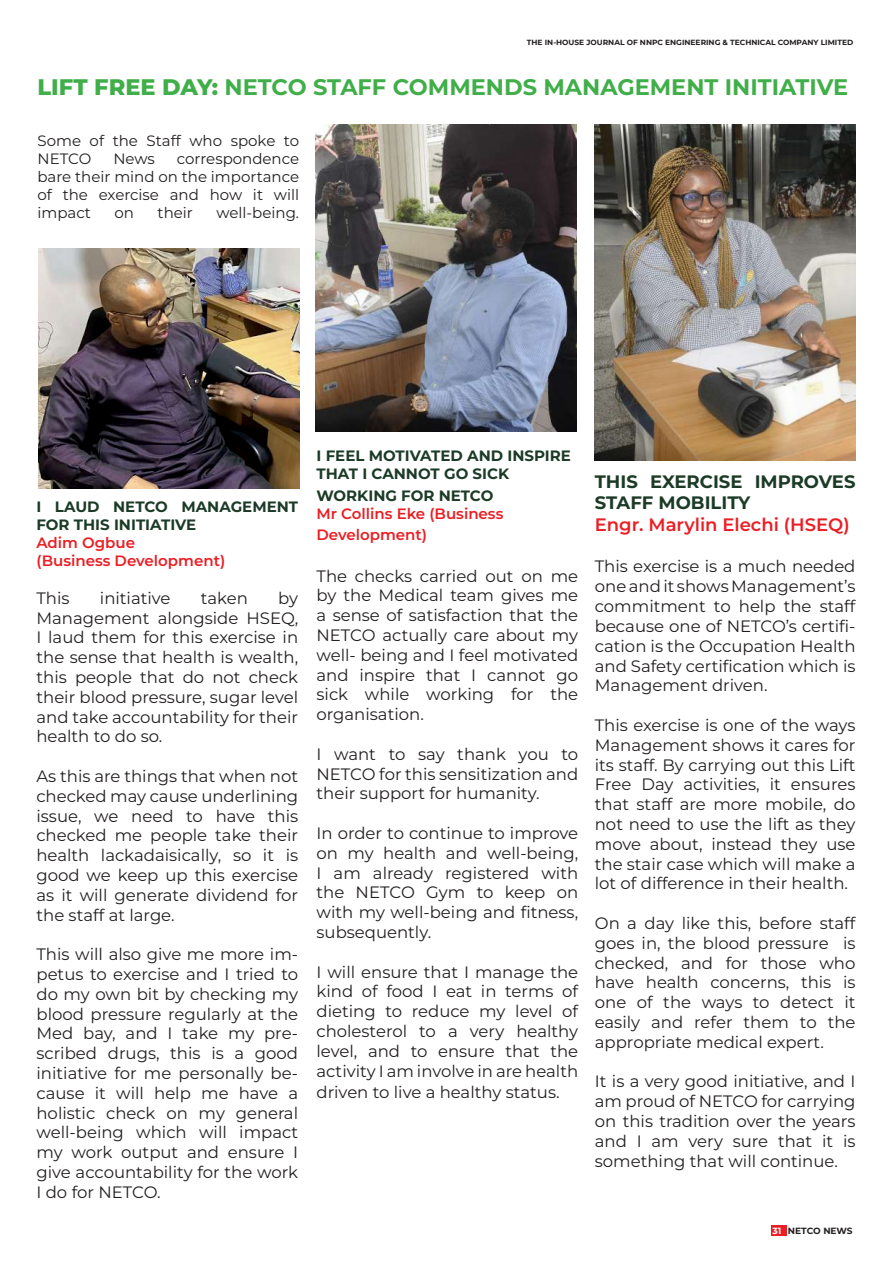
<style>
.page{position:relative;width:893px;height:1263px;background:#fff}
.page>*{position:absolute;margin:0;border:0;box-sizing:border-box;transform-origin:0 0}
.t1{font:700 22.5px "Montserrat";color:#40ae49}
.t2{font:700 18px/21.6px "Montserrat";color:#1c3b27}
.t3{font:600 18px "Montserrat";color:#ea1e24}
.t4{font:16.5px/19.8px "Montserrat";color:#231f20;text-align:justify}
.t5{font:15px/18px "Montserrat";color:#231f20}
.t6{font:700 15px/18px "Montserrat";color:#1c3b27}
.t7{font:600 15px/18px "Montserrat";color:#ea1e24}
.t8{font:700 9px "Montserrat";letter-spacing:-.005em;color:#231f20}
.t9{font:700 7.5px "Montserrat";color:#231f20}
.s1{font-weight:800}
.s2{color:#fff}
</style>
<div class="page">
<div style="left:771px;top:1225px;width:15px;height:11px;background:#ea1e24"></div>
<img style="left:39px;top:249px;width:260px;height:240px">
<img style="left:316px;top:125px;width:260px;height:307px">
<img style="left:595px;top:125px;width:260px;height:336px">
<p class="t9" style="left:527px;top:37px;width:328px">THE IN-HOUSE JOURNAL OF NNPC ENGINEERING &amp; TECHNICAL COMPANY LIMITED</p>
<h1 class="t1" style="left:38px;top:72px;width:812px"><span class="s1">LIFT FREE DAY:</span> NETCO STAFF COMMENDS MANAGEMENT INITIATIVE</h1>
<p class="t5" style="left:38px;top:131px;width:263px">Some of the Staff who spoke to<br>NETCO</p>
<p class="t5" style="left:38px;top:149px;width:263px;text-align:justify;text-indent:139px">correspondence bare their mind on the importance of the exercise and how it will impact</p>
<p class="t5" style="left:113px;top:149px;width:43px">News</p>
<p class="t5" style="left:115px;top:203px;width:21px">on</p>
<p class="t5" style="left:158px;top:203px;width:37px">their</p>
<p class="t5" style="left:216px;top:203px;width:84px">well-being.</p>
<p class="t6" style="left:36px;top:497px;width:263px">I LAUD NETCO MANAGEMENT<br>FOR THIS INITIATIVE</p>
<p class="t7" style="left:36px;top:533px;width:190px">Adim Ogbue<br>(Business Development)</p>
<p class="t4" style="left:36px;top:588px;width:35px">This</p>
<p class="t4" style="left:100px;top:588px;width:72px">initiative</p>
<p class="t4" style="left:201px;top:588px;width:49px">taken</p>
<p class="t4" style="left:36px;top:588px;width:263px;text-indent:242px">by Management alongside HSEQ, I laud them for this exercise in the sense that health is wealth, this people that do not check their blood pressure, sugar level and take accountability for their health to do so.</p>
<p class="t4" style="left:36px;top:766px;width:263px">As this are things that when not checked may cause underlining issue, we need to have this checked me people take their health lackadaisically, so it is good we keep up this exercise as it will generate dividend for the staff at large.</p>
<p class="t4" style="left:36px;top:944px;width:263px">This will also give me more im&shy;petus to exercise and I tried to do my own bit by checking my blood pressure regularly at the Med bay, and I take my pre&shy;scribed drugs, this is a good initiative for me personally be&shy;cause it will help me have a holistic check on my general well-being which will impact my work output and ensure I give accountability for the work I do for NETCO.</p>
<p class="t6" style="left:316px;top:446px;width:256px">I FEEL MOTIVATED AND INSPIRE<br>THAT I CANNOT GO SICK</p>
<p class="t6" style="left:316px;top:486px;width:178px">WORKING FOR NETCO</p>
<p class="t7" style="left:316px;top:502px;width:188px;line-height:21.6px">Mr Collins Eke (Business<br>Development)</p>
<p class="t4" style="left:316px;top:565px;width:263px">The checks carried out on me by the Medical team gives me a sense of satisfaction that the NETCO actually care about my well- being and I feel motivated and inspire that I cannot go sick while working for the organisation.</p>
<p class="t4" style="left:316px;top:744px;width:263px">I want to say thank you to NETCO for this sensitization and their support for humanity.</p>
<p class="t4" style="left:316px;top:823px;width:263px">In order to continue to improve on my health and well-being, I am already registered with the NETCO Gym to keep on with my well-being and fitness, subsequently.</p>
<p class="t4" style="left:316px;top:961px;width:263px">I will ensure that I manage the kind of food I eat in terms of dieting to reduce my level of cholesterol to a very healthy level, and to ensure that the activity I am involve in are health</p>
<p class="t4" style="left:316px;top:1082px;width:245px">driven to live a healthy status.</p>
<p class="t2" style="left:595px;top:470px;width:262px">THIS EXERCISE IMPROVES<br>STAFF MOBILITY</p>
<p class="t3" style="left:595px;top:513px;width:256px">Engr. Marylin Elechi (HSEQ)</p>
<p class="t4" style="left:595px;top:556px;width:262px">This exercise is a much needed one and it shows Management’s commitment to help the staff because one of NETCO’s certifi&shy;cation is the Occupation Health and Safety certification which is Management driven.</p>
<p class="t4" style="left:595px;top:715px;width:262px">This exercise is one of the ways Management shows it cares for its staff. By carrying out this Lift Free Day activities, it ensures that staff are more mobile, do not need to use the lift as they move about, instead they use the stair case which will make a lot of difference in their health.</p>
<p class="t4" style="left:595px;top:913px;width:262px">On a day like this, before staff goes in, the blood pressure is checked, and for those who have health concerns, this is one of the ways to detect it easily and refer them to the appropriate medical expert.</p>
<p class="t4" style="left:595px;top:1071px;width:262px">It is a very good initiative, and I am proud of NETCO for carrying on this tradition over the years and I am very sure that it is something that will continue.</p>
<p class="t8" style="left:772px;top:1225px;width:82px"><span class="s2">31</span> NETCO NEWS</p>
</div>
